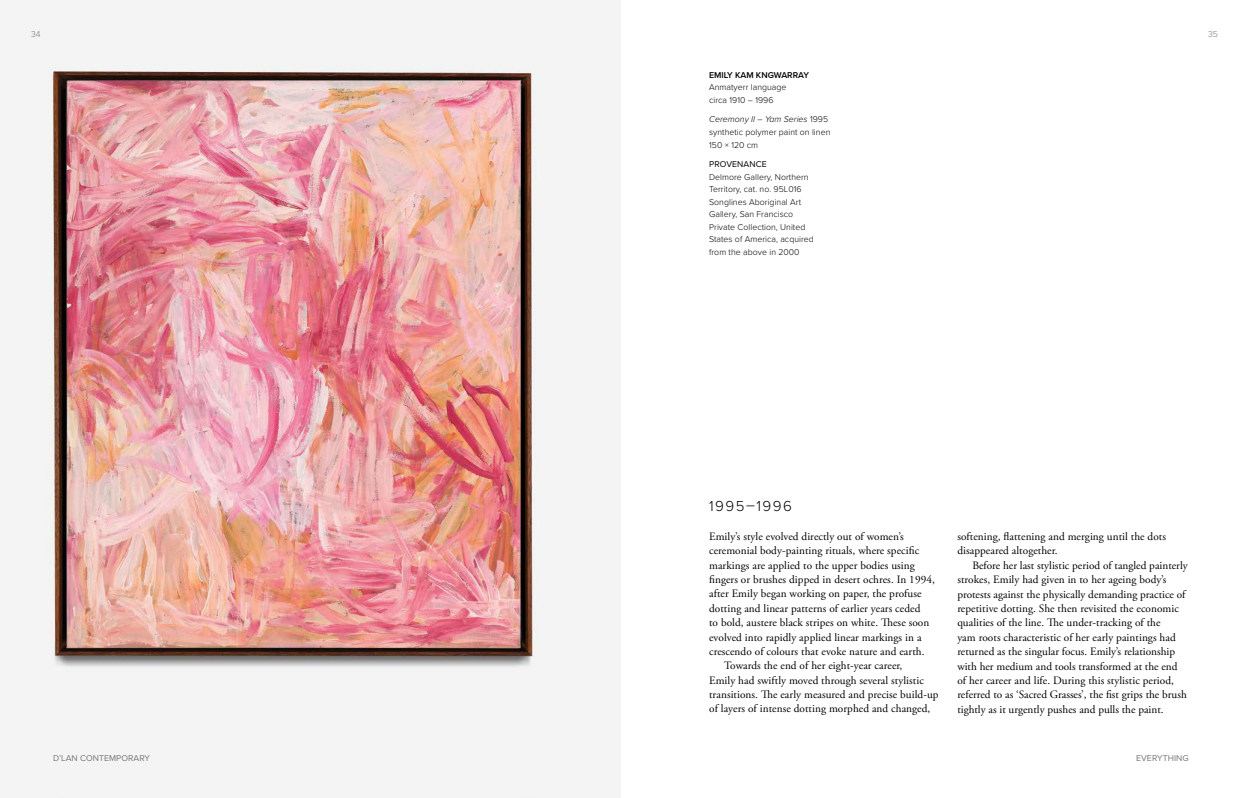
<style>
.page{position:relative;width:1241px;height:798px;background:#fff}
.page>*{position:absolute;margin:0;border:0;box-sizing:border-box;transform-origin:0 0}
.t1{font:300 15px "Proxima Nova";letter-spacing:.1em;color:#000}
.t2{font:11.25px/14.4px "Adobe Garamond Pro";letter-spacing:.005em;color:#000}
.t3{font:300 8.75px/12.5px "Proxima Nova";letter-spacing:.005em;color:#000}
.t4{font:8.75px "Proxima Nova";letter-spacing:.005em;color:#77787b}
.t5{font:600 8.75px "Proxima Nova";color:#000}
.t6{font:8.75px "Proxima Nova";letter-spacing:.01em;color:#000}
.t7{font:300 8.75px "Proxima Nova";color:#77787b}
.s1{font-style:italic}
</style>
<div class="page">
<img style="left:0;top:0;width:620px;height:797px">
<p class="t7" style="left:31px;top:28px;width:11px">34</p>
<p class="t4" style="left:53px;top:751px;width:98px">D’LAN CONTEMPORARY</p>
<p class="t5" style="left:709px;top:68px;width:101px">EMILY KAM KNGWARRAY</p>
<p class="t3" style="left:709px;top:81px;width:79px">Anmatyerr language circa 1910 – 1996</p>
<p class="t3" style="left:709px;top:113px;width:123px"><span class="s1">Ceremony II – Yam Series</span> 1995 synthetic polymer paint on linen<br>150 × 120 cm</p>
<p class="t6" style="left:709px;top:158px;width:59px">PROVENANCE</p>
<p class="t3" style="left:709px;top:170px;width:106px">Delmore Gallery, Northern<br>Territory, cat. no. 95L016<br>Songlines Aboriginal Art<br>Gallery, San Francisco<br>Private Collection, United<br>States of America, acquired from the above in 2000</p>
<p class="t7" style="left:1207px;top:28px;width:11px">35</p>
<h1 class="t1" style="left:709px;top:494px;width:84px">1995–1996</h1>
<p class="t2" style="left:709px;top:529px;width:196px">Emily’s style evolved directly out of women’s</p>
<p class="t2" style="left:709px;top:543px;width:211px">ceremonial body-painting rituals, where specific</p>
<p class="t2" style="left:709px;top:558px;width:207px">markings are applied to the upper bodies using</p>
<p class="t2" style="left:709px;top:572px;width:227px">fingers or brushes dipped in desert ochres. In 1994,</p>
<p class="t2" style="left:709px;top:586px;width:214px">after Emily began working on paper, the profuse</p>
<p class="t2" style="left:709px;top:601px;width:213px">dotting and linear patterns of earlier years ceded</p>
<p class="t2" style="left:709px;top:615px;width:222px">to bold, austere black stripes on white. These soon</p>
<p class="t2" style="left:709px;top:630px;width:214px">evolved into rapidly applied linear markings in a</p>
<p class="t2" style="left:709px;top:644px;width:217px">crescendo of colours that evoke nature and earth.</p>
<p class="t2" style="left:724px;top:658px;width:180px">Towards the end of her eight-year career,</p>
<p class="t2" style="left:709px;top:673px;width:216px">Emily had swiftly moved through several stylistic</p>
<p class="t2" style="left:709px;top:687px;width:231px">transitions. The early measured and precise build-up</p>
<p class="t2" style="left:709px;top:701px;width:223px">of layers of intense dotting morphed and changed,</p>
<p class="t2" style="left:957px;top:529px;width:210px">softening, flattening and merging until the dots disappeared altogether.</p>
<p class="t2" style="left:957px;top:558px;width:232px;text-indent:15px">Before her last stylistic period of tangled painterly strokes, Emily had given in to her ageing body’s protests against the physically demanding practice of repetitive dotting. She then revisited the economic qualities of the line. The under-tracking of the<br>yam roots characteristic of her early paintings had returned as the singular focus. Emily’s relationship with her medium and tools transformed at the end of her career and life. During this stylistic period, referred to as ‘Sacred Grasses’, the fist grips the brush tightly as it urgently pushes and pulls the paint.</p>
<p class="t4" style="left:1135px;top:751px;width:54px">EVERYTHING</p>
</div>
